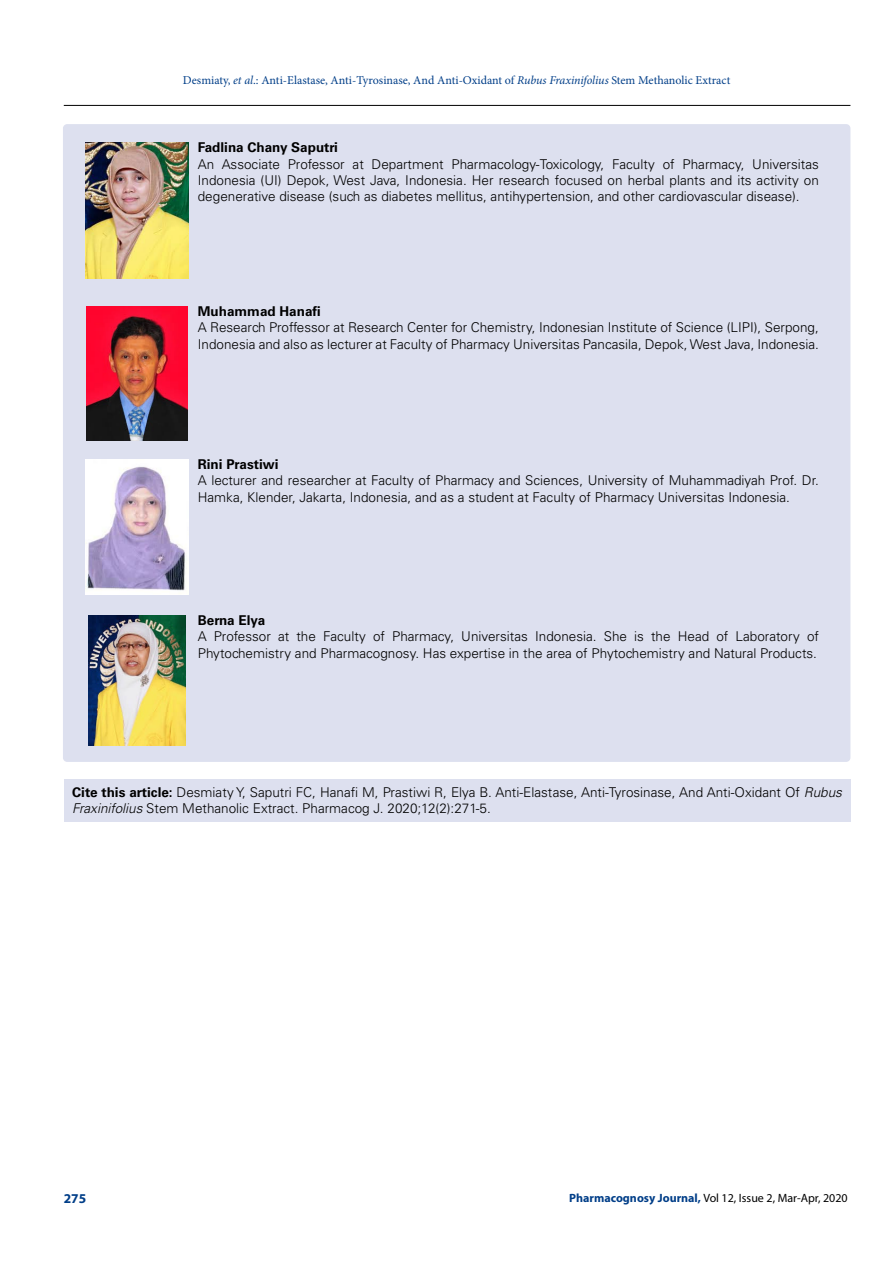
<style>
.page{position:relative;width:893px;height:1263px;background:#fff}
.page>*{position:absolute;margin:0;border:0;box-sizing:border-box;transform-origin:0 0}
.t1{font:300 13.5px/16.2px "Univers LT Std";color:#000}
.t2{font:700 13.5px "Univers LT Std";color:#000}
.t3{font:700 13.5px "Myriad Pro";color:#003e88}
.t4{font:12px "Minion Pro";color:#003e88}
.t5{font:12px "Myriad Pro";color:#000}
.s1{font-style:italic}
.s2{font-weight:700}
.s3{font-weight:700;color:#003e88}
</style>
<div class="page">
<hr style="left:64px;top:105px;width:786px;height:1px;background:#000">
<div style="left:63px;top:124px;width:787px;height:638px;background:#dde0ef;border-radius:4px"></div>
<img style="left:86px;top:143px;width:102px;height:136px">
<img style="left:87px;top:306px;width:100px;height:134px">
<img style="left:86px;top:459px;width:102px;height:135px">
<img style="left:88px;top:615px;width:98px;height:130px">
<div style="left:64px;top:779px;width:786px;height:43px;background:#dde0ef"></div>
<p class="t4" style="left:183px;top:72px;width:549px">Desmiaty, <span class="s1">et al</span>.: Anti-Elastase, Anti-Tyrosinase, And Anti-Oxidant of <span class="s1">Rubus Fraxinifolius</span> Stem Methanolic Extract</p>
<p class="t2" style="left:198px;top:140px;width:142px">Fadlina Chany Saputri</p>
<p class="t1" style="left:198px;top:156px;width:623px;text-align:justify">An Associate Professor at Department Pharmacology-Toxicology, Faculty of Pharmacy, Universitas Indonesia (UI) Depok, West Java, Indonesia. Her research focused on herbal plants and its activity on degenerative disease (such as diabetes mellitus, antihypertension, and other cardiovascular disease).</p>
<p class="t2" style="left:198px;top:303px;width:124px">Muhammad Hanafi</p>
<p class="t1" style="left:198px;top:319px;width:623px">A Research Proffessor at Research Center for Chemistry, Indonesian Institute of Science (LIPI), Serpong,<br>Indonesia and also as lecturer at Faculty of Pharmacy Universitas Pancasila, Depok, West Java, Indonesia.</p>
<p class="t2" style="left:198px;top:456px;width:82px">Rini Prastiwi</p>
<p class="t1" style="left:198px;top:472px;width:623px">A lecturer and researcher at Faculty of Pharmacy and Sciences, University of Muhammadiyah Prof. Dr.<br>Hamka, Klender, Jakarta, Indonesia, and as a student at Faculty of Pharmacy Universitas Indonesia.</p>
<p class="t2" style="left:198px;top:612px;width:69px">Berna Elya</p>
<p class="t1" style="left:198px;top:628px;width:623px">A Professor at the Faculty of Pharmacy, Universitas Indonesia. She is the Head of Laboratory of<br>Phytochemistry and Pharmacognosy. Has expertise in the area of Phytochemistry and Natural Products.</p>
<p class="t1" style="left:72px;top:784px;width:771px"><span class="s2">Cite this article:</span> Desmiaty Y, Saputri FC, Hanafi M, Prastiwi R, Elya B. Anti-Elastase, Anti-Tyrosinase, And Anti-Oxidant Of <span class="s1">Rubus<br>Fraxinifolius</span> Stem Methanolic Extract. Pharmacog J. 2020;12(2):271-5.</p>
<p class="t3" style="left:64px;top:1189px;width:24px">275</p>
<p class="t5" style="left:569px;top:1190px;width:280px"><span class="s3">Pharmacognosy Journal,</span> Vol 12, Issue 2, Mar-Apr, 2020</p>
</div>
